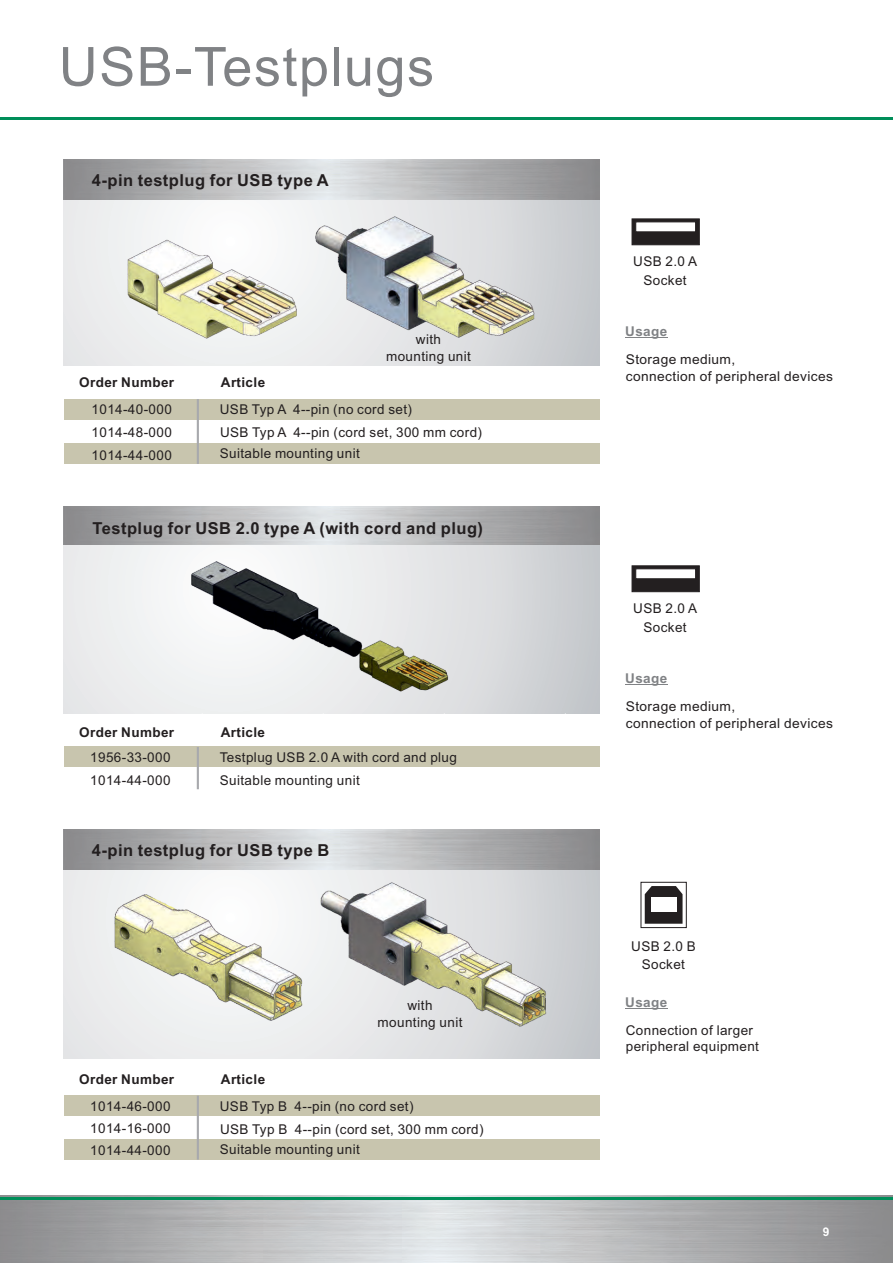
<style>
.page{position:relative;width:893px;height:1263px;background:#fff}
.page>*{position:absolute;margin:0;border:0;box-sizing:border-box;transform-origin:0 0}
.t1{font:54px "Arial";letter-spacing:.03em;color:#808285}
.t2{font:700 16.5px "Arial";letter-spacing:.03em;color:#231f20}
.t3{font:13.5px/16.6px "Arial";letter-spacing:.03em;color:#231f20}
.t4{font:700 13.5px "Arial";letter-spacing:.03em;color:#231f20}
.t5{font:700 13.5px "Arial";letter-spacing:.03em;color:#808285}
.t6{font:700 12px "Arial";color:#fff}
</style>
<div class="page">
<svg style="left:64px;top:199px;width:536px;height:167px"></svg>
<div style="left:64px;top:444px;width:536px;height:20px;background:#c8c5ae"></div>
<div style="left:64px;top:399px;width:536px;height:20px;background:#c8c5ae"></div>
<hr style="left:197px;top:399px;width:2px;height:65px;background:#a8a9ad">
<img style="left:0;top:1195px;width:893px;height:68px">
<hr style="left:0;top:1197px;width:893px;height:2px;background:#008e59">
<hr style="left:0;top:117px;width:893px;height:3px;background:#008e59">
<hr style="left:625px;top:338px;width:42px;height:1px;background:#808285">
<svg style="left:64px;top:869px;width:536px;height:189px"></svg>
<hr style="left:625px;top:1008px;width:42px;height:1px;background:#808285">
<div style="left:64px;top:1139px;width:536px;height:20px;background:#c8c5ae"></div>
<div style="left:64px;top:1096px;width:536px;height:20px;background:#c8c5ae"></div>
<hr style="left:197px;top:1096px;width:2px;height:63px;background:#a8a9ad">
<div style="left:632px;top:218px;width:68px;height:27px;background:#231f20;border:1px solid #231f20"></div>
<div style="left:635px;top:221px;width:61px;height:11px;background:#fff;border:1px solid #231f20"></div>
<svg style="left:645px;top:886px;width:37px;height:38px"></svg>
<div style="left:651px;top:897px;width:26px;height:14px;background:#fff"></div>
<div style="left:641px;top:882px;width:46px;height:46px;border:1px solid #231f20"></div>
<img style="left:126px;top:239px;width:172px;height:101px">
<img style="left:316px;top:215px;width:219px;height:124px">
<img style="left:319px;top:879px;width:229px;height:148px">
<img style="left:111px;top:892px;width:193px;height:129px">
<svg style="left:64px;top:545px;width:536px;height:168px"></svg>
<div style="left:64px;top:747px;width:536px;height:20px;background:#c8c5ae"></div>
<hr style="left:197px;top:747px;width:2px;height:42px;background:#a8a9ad">
<hr style="left:625px;top:685px;width:42px;height:1px;background:#808285">
<div style="left:632px;top:565px;width:68px;height:27px;background:#231f20;border:1px solid #231f20"></div>
<div style="left:635px;top:568px;width:61px;height:11px;background:#fff;border:1px solid #231f20"></div>
<img style="left:184px;top:554px;width:268px;height:142px">
<h1 class="t1" style="left:59px;top:46px;width:377px">USB-Testplugs</h1>
<p class="t2" style="left:92px;top:174px;width:238px">4-pin testplug for USB type A</p>
<p class="t4" style="left:79px;top:377px;width:96px">Order Number</p>
<p class="t4" style="left:221px;top:377px;width:46px">Article</p>
<p class="t3" style="left:386px;top:332px;width:86px;text-align:center">with mounting unit</p>
<p class="t3" style="left:92px;top:399px;width:82px;line-height:22.6px">1014-40-000<br>1014-48-000</p>
<p class="t3" style="left:220px;top:402px;width:194px">USB Typ A 4--pin (no cord set)</p>
<p class="t3" style="left:220px;top:425px;width:264px">USB Typ A 4--pin (cord set, 300 mm cord)</p>
<p class="t3" style="left:92px;top:448px;width:82px">1014-44-000</p>
<p class="t3" style="left:220px;top:447px;width:141px">Suitable mounting unit</p>
<p class="t2" style="left:93px;top:522px;width:392px">Testplug for USB 2.0 type A (with cord and plug)</p>
<p class="t4" style="left:79px;top:728px;width:96px">Order Number</p>
<p class="t3" style="left:90px;top:747px;width:82px;line-height:22.6px">1956-33-000<br>1014-44-000</p>
<p class="t4" style="left:221px;top:728px;width:46px">Article</p>
<p class="t3" style="left:220px;top:747px;width:239px;line-height:22.6px">Testplug USB 2.0 A with cord and plug<br>Suitable mounting unit</p>
<p class="t2" style="left:92px;top:844px;width:239px">4-pin testplug for USB type B</p>
<p class="t4" style="left:79px;top:1074px;width:96px">Order Number</p>
<p class="t4" style="left:221px;top:1074px;width:46px">Article</p>
<p class="t3" style="left:378px;top:999px;width:86px;text-align:center">with mounting unit</p>
<p class="t3" style="left:90px;top:1096px;width:82px;line-height:22.6px">1014-46-000<br>1014-16-000</p>
<p class="t3" style="left:220px;top:1096px;width:265px;line-height:23.2px">USB Typ B 4--pin (no cord set)<br>USB Typ B 4--pin (cord set, 300 mm cord)</p>
<p class="t3" style="left:90px;top:1143px;width:82px">1014-44-000</p>
<p class="t3" style="left:220px;top:1142px;width:141px">Suitable mounting unit</p>
<p class="t3" style="left:633px;top:254px;width:65px;line-height:18.3px;text-align:center">USB 2.0 A<br>Socket</p>
<p class="t5" style="left:625px;top:327px;width:44px">Usage</p>
<p class="t3" style="left:626px;top:352px;width:209px">Storage medium,<br>connection of peripheral devices</p>
<p class="t3" style="left:633px;top:600px;width:65px;line-height:18.3px;text-align:center">USB 2.0 A<br>Socket</p>
<p class="t5" style="left:625px;top:673px;width:44px">Usage</p>
<p class="t3" style="left:626px;top:699px;width:209px">Storage medium,<br>connection of peripheral devices</p>
<p class="t3" style="left:631px;top:938px;width:66px;line-height:18.3px;text-align:center">USB 2.0 B<br>Socket</p>
<p class="t5" style="left:625px;top:997px;width:44px">Usage</p>
<p class="t3" style="left:626px;top:1023px;width:135px">Connection of larger peripheral equipment</p>
<p class="t6" style="left:823px;top:1228px;width:8px">9</p>
</div>
